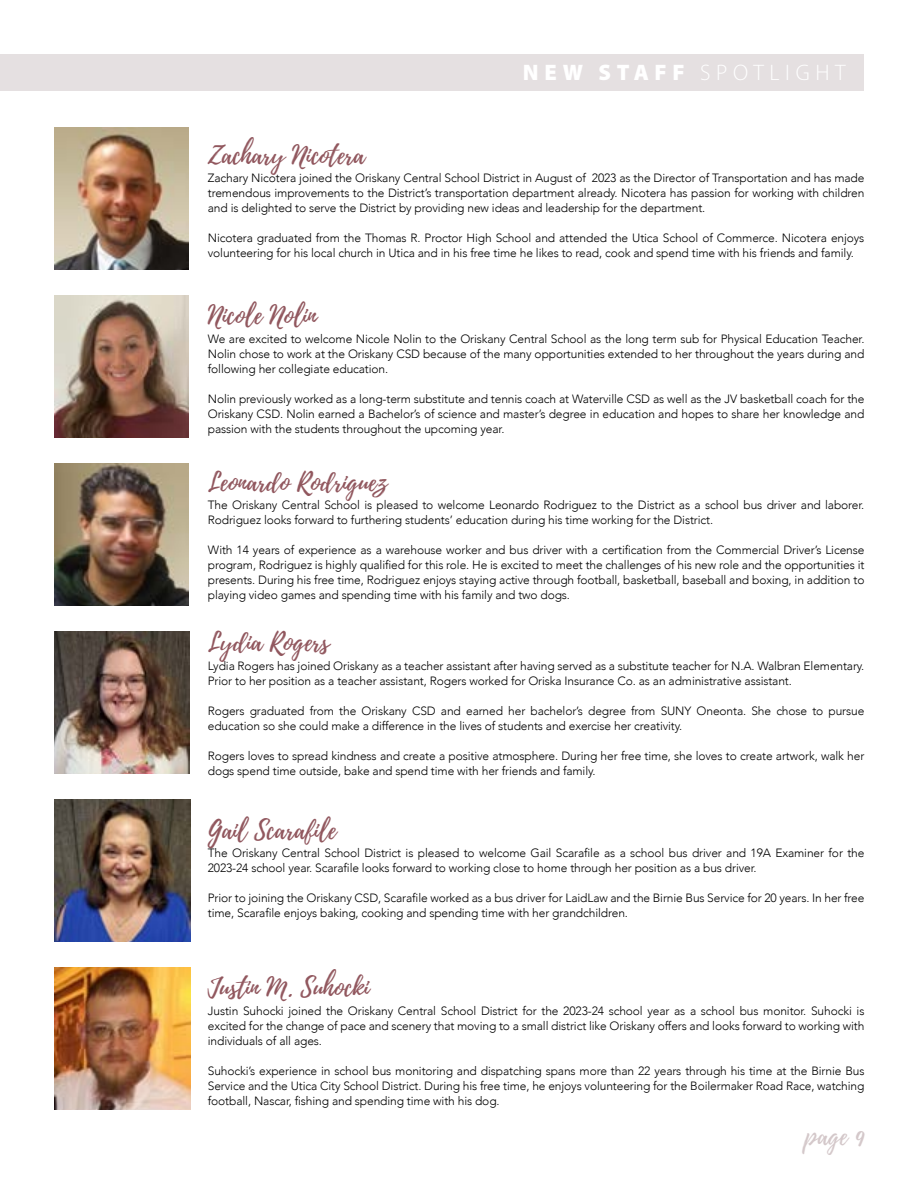
<style>
.page{position:relative;width:918px;height:1188px;background:#fff}
.page>*{position:absolute;margin:0;border:0;box-sizing:border-box;transform-origin:0 0}
.t1{font:25.5px "Playlist Script";color:#91575e}
.t2{font:25.5px "Playlist Script";color:#d4c8ca}
.t3{font:300 22.5px "Myriad Pro";letter-spacing:.25em;color:#fff}
.t4{font:300 12px/15px "Avenir";letter-spacing:-.01em;color:#000}
.s1{font-weight:900}
</style>
<div class="page">
<div style="left:0;top:54px;width:864px;height:37px;background:#e5e0e1"></div>
<img style="left:54px;top:127px;width:135px;height:143px">
<img style="left:54px;top:295px;width:134px;height:143px">
<img style="left:54px;top:463px;width:134px;height:143px">
<img style="left:54px;top:631px;width:135px;height:143px">
<img style="left:54px;top:799px;width:136px;height:143px">
<img style="left:54px;top:967px;width:136px;height:143px">
<h2 class="t3" style="left:523px;top:60px;width:324px"><span class="s1">NEW STAFF</span> SPOTLIGHT</h2>
<h1 class="t1" style="left:208px;top:137px;width:159px">Zachary Nicotera</h1>
<p class="t4" style="left:208px;top:171px;width:658px;text-align:justify">Zachary Nicotera joined the Oriskany Central School District in August of 2023 as the Director of Transportation and has made tremendous improvements to the District’s transportation department already. Nicotera has passion for working with children and is delighted to serve the District by providing new ideas and leadership for the department.</p>
<p class="t4" style="left:208px;top:231px;width:658px">Nicotera graduated from the Thomas R. Proctor High School and attended the Utica School of Commerce. Nicotera enjoys volunteering for his local church in Utica and in his free time he likes to read, cook and spend time with his friends and family.</p>
<h1 class="t1" style="left:208px;top:297px;width:110px">Nicole Nolin</h1>
<p class="t4" style="left:208px;top:331px;width:658px;text-align:justify">We are excited to welcome Nicole Nolin to the Oriskany Central School as the long term sub for Physical Education Teacher.<br>Nolin chose to work at the Oriskany CSD because of the many opportunities extended to her throughout the years during and following her collegiate education.</p>
<p class="t4" style="left:208px;top:391px;width:658px;text-align:justify">Nolin previously worked as a long-term substitute and tennis coach at Waterville CSD as well as the JV basketball coach for the Oriskany CSD. Nolin earned a Bachelor’s of science and master’s degree in education and hopes to share her knowledge and passion with the students throughout the upcoming year.</p>
<h1 class="t1" style="left:208px;top:464px;width:181px">Leonardo Rodriguez</h1>
<p class="t4" style="left:208px;top:498px;width:658px">The Oriskany Central School is pleased to welcome Leonardo Rodriguez to the District as a school bus driver and laborer.<br>Rodriguez looks forward to furthering students’ education during his time working for the District.</p>
<p class="t4" style="left:208px;top:543px;width:658px;text-align:justify">With 14 years of experience as a warehouse worker and bus driver with a certification from the Commercial Driver’s License program, Rodriguez is highly qualified for this role. He is excited to meet the challenges of his new role and the opportunities it presents. During his free time, Rodriguez enjoys staying active through football, basketball, baseball and boxing, in addition to playing video games and spending time with his family and two dogs.</p>
<h1 class="t1" style="left:208px;top:624px;width:123px">Lydia Rogers</h1>
<p class="t4" style="left:208px;top:658px;width:658px">Lydia Rogers has joined Oriskany as a teacher assistant after having served as a substitute teacher for N.A. Walbran Elementary.<br>Prior to her position as a teacher assistant, Rogers worked for Oriska Insurance Co. as an administrative assistant.</p>
<p class="t4" style="left:208px;top:703px;width:658px">Rogers graduated from the Oriskany CSD and earned her bachelor’s degree from SUNY Oneonta. She chose to pursue education so she could make a difference in the lives of students and exercise her creativity.</p>
<p class="t4" style="left:208px;top:748px;width:658px">Rogers loves to spread kindness and create a positive atmosphere. During her free time, she loves to create artwork, walk her dogs spend time outside, bake and spend time with her friends and family.</p>
<h1 class="t1" style="left:208px;top:812px;width:130px">Gail Scarafile</h1>
<p class="t4" style="left:208px;top:846px;width:658px">The Oriskany Central School District is pleased to welcome Gail Scarafile as a school bus driver and 19A Examiner for the<br>2023-24 school year. Scarafile looks forward to working close to home through her position as a bus driver.</p>
<p class="t4" style="left:208px;top:891px;width:658px">Prior to joining the Oriskany CSD, Scarafile worked as a bus driver for LaidLaw and the Birnie Bus Service for 20 years. In her free time, Scarafile enjoys baking, cooking and spending time with her grandchildren.</p>
<h1 class="t1" style="left:208px;top:969px;width:163px">Justin M. Suhocki</h1>
<p class="t4" style="left:208px;top:1003px;width:658px;text-align:justify">Justin Suhocki joined the Oriskany Central School District for the 2023-24 school year as a school bus monitor. Suhocki is excited for the change of pace and scenery that moving to a small district like Oriskany offers and looks forward to working with individuals of all ages.</p>
<p class="t4" style="left:208px;top:1063px;width:658px;text-align:justify">Suhocki’s experience in school bus monitoring and dispatching spans more than 22 years through his time at the Birnie Bus Service and the Utica City School District. During his free time, he enjoys volunteering for the Boilermaker Road Race, watching football, Nascar, fishing and spending time with his dog.</p>
<h1 class="t2" style="left:805px;top:1118px;width:61px">page 9</h1>
</div>
